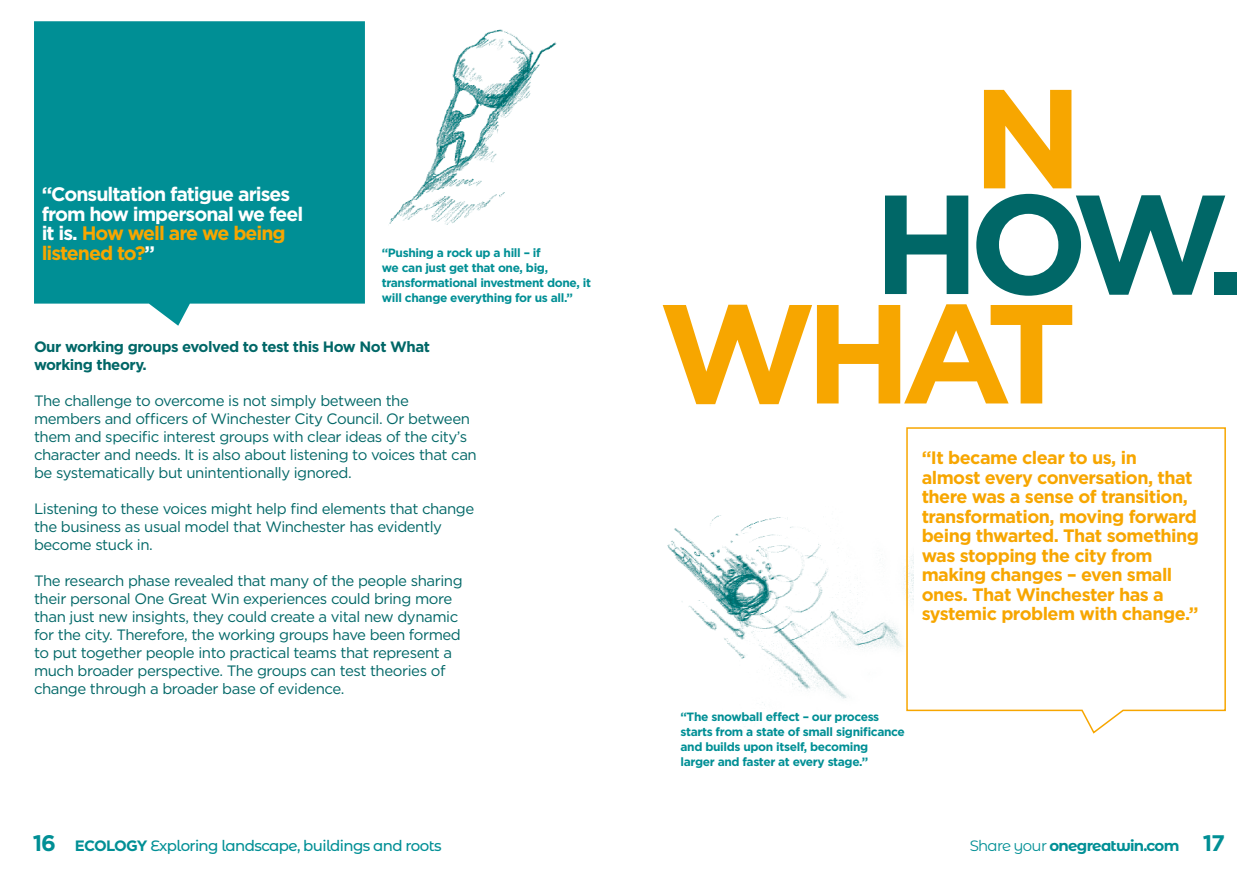
<style>
.page{position:relative;width:1259px;height:893px;background:#fff}
.page>*{position:absolute;margin:0;border:0;box-sizing:border-box;transform-origin:0 0}
.t1{font:700 19.5px/19.5px "Gotham";letter-spacing:-.05em;color:#fff}
.t2{font:700 18px/19.5px "Gotham";letter-spacing:-.03em;color:#f7a600}
.t3{font:15px/18px "Gotham";letter-spacing:-.03em;color:#006767}
.t4{font:700 15px/18px "Gotham";letter-spacing:-.03em;color:#006767}
.t5{font:500 15px "Montserrat Alternates";letter-spacing:-.04em;color:#008f95}
.t6{font:700 15px "Montserrat Alternates";letter-spacing:-.05em;color:#008f95}
.t7{font:700 12px/15px "Gotham";letter-spacing:-.03em;color:#008f95}
.s1{color:#f7a600}
.s2{font-family:"Gotham";font-weight:700;font-size:22.5px}
.s3{font-family:"Gotham";font-weight:700}
.s4{font-weight:400}
.s5{font-family:"Gotham";font-size:22.5px}
</style>
<div class="page">
<img style="left:667px;top:515px;width:238px;height:219px">
<img style="left:389px;top:29px;width:168px;height:196px">
<svg style="left:34px;top:21px;width:331px;height:305px;background:#11969c"></svg>
<svg style="left:885px;top:194px;width:340px;height:102px"></svg>
<svg style="left:984px;top:90px;width:87px;height:98px"></svg>
<svg style="left:662px;top:304px;width:410px;height:100px"></svg>
<div style="left:1214px;top:272px;width:23px;height:23px;background:#006767"></div>
<svg style="left:905px;top:427px;width:321px;height:307px"></svg>
<h1 class="t1" style="left:42px;top:185px;width:263px">“Consultation fatigue arises from how impersonal we feel it is. <span class="s1">How well are we being listened to?</span>”</h1>
<p class="t7" style="left:382px;top:245px;width:211px">“Pushing a rock up a hill – if<br>we can just get that one, big, transformational investment done, it will change everything for us all.”</p>
<p class="t4" style="left:34px;top:338px;width:397px">Our working groups evolved to test this How Not What working theory.</p>
<p class="t3" style="left:34px;top:392px;width:444px">The challenge to overcome is not simply between the members and officers of Winchester City Council. Or between them and specific interest groups with clear ideas of the city’s character and needs. It is also about listening to voices that can be systematically but unintentionally ignored.</p>
<p class="t3" style="left:34px;top:500px;width:442px">Listening to these voices might help find elements that change the business as usual model that Winchester has evidently become stuck in.</p>
<p class="t3" style="left:34px;top:572px;width:430px">The research phase revealed that many of the people sharing their personal One Great Win experiences could bring more than just new insights, they could create a vital new dynamic for the city. Therefore, the working groups have been formed to put together people into practical teams that represent a much broader perspective. The groups can test theories of change through a broader base of evidence.</p>
<p class="t2" style="left:921px;top:448px;width:279px">“It became clear to us, in almost every conversation, that there was a sense of transition, transformation, moving forward being thwarted. That something was stopping the city from making changes – even small ones. That Winchester has a systemic problem with change.”</p>
<p class="t7" style="left:680px;top:709px;width:226px">“The snowball effect – our process starts from a state of small significance and builds upon itself, becoming larger and faster at every stage.”</p>
<p class="t5" style="left:33px;top:836px;width:410px"><span class="s2">16</span> <span class="s3">ECOLOGY</span> Exploring landscape, buildings and roots</p>
<p class="t6" style="left:969px;top:835px;width:257px"><span class="s4">Share your</span> onegreatwin.com <span class="s5">17</span></p>
</div>
